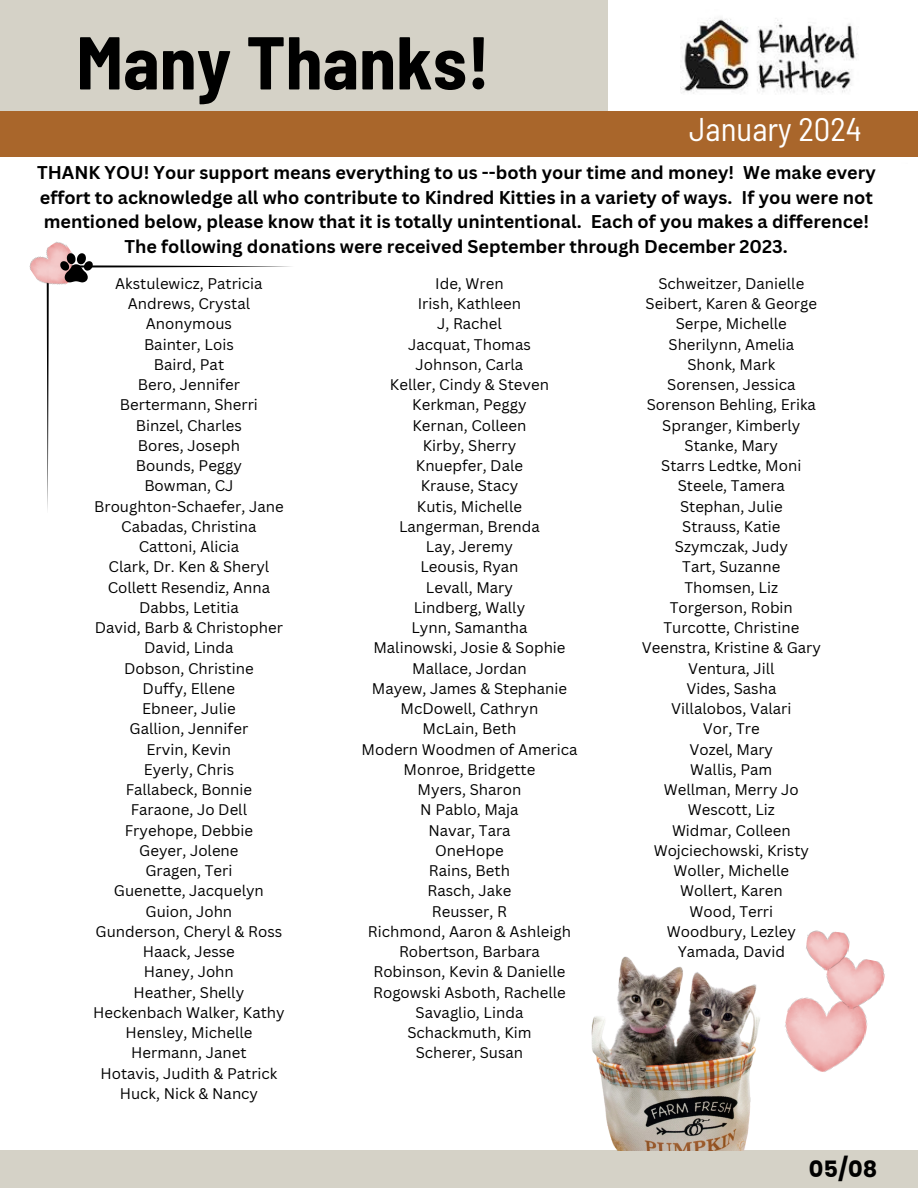
<style>
.page{position:relative;width:918px;height:1188px;background:#fff}
.page>*{position:absolute;margin:0;border:0;box-sizing:border-box;transform-origin:0 0}
.t1{font:700 semi-condensed 74.7px "Barlow";color:#000}
.t2{font:semi-condensed 32.85px "Barlow";color:#fff}
.t3{font:700 22.5px "Poppins";color:#000}
.t4{font:700 18px/24.8px "Canva Sans";color:#000;text-align:center}
.t5{font:15px "Canva Sans";color:#000}
</style>
<div class="page">
<div style="left:0;top:1151px;width:918px;height:37px;background:#d5d2c7"></div>
<img style="left:630px;top:18px;width:278px;height:94px">
<div style="left:0;top:0;width:608px;height:134px;background:#d5d2c7"></div>
<div style="left:0;top:112px;width:918px;height:45px;background:#a9662b"></div>
<svg style="left:47px;top:265px;width:244px;height:245px"></svg>
<img style="left:29px;top:241px;width:55px;height:55px">
<svg style="left:60px;top:253px;width:33px;height:29px"></svg>
<img style="left:785px;top:997px;width:83px;height:75px">
<img style="left:821px;top:959px;width:64px;height:55px">
<img style="left:806px;top:930px;width:45px;height:43px">
<img style="left:591px;top:956px;width:169px;height:194px">
<h2 class="t1" style="left:76px;top:15px;width:415px">Many Thanks!</h2>
<h1 class="t2" style="left:689px;top:109px;width:174px">January 2024</h1>
<p class="t4" style="left:37px;top:160px;width:840px">THANK YOU! Your support means everything to us --both your time and money! We make every effort to acknowledge all who contribute to Kindred Kitties in a variety of ways. If you were not mentioned below, please know that it is totally unintentional. Each of you makes a difference!<br>The following donations were received September through December 2023.</p>
<p class="t5" style="left:115px;top:273px;width:149px">Akstulewicz, Patricia</p>
<p class="t5" style="left:128px;top:293px;width:124px">Andrews, Crystal</p>
<p class="t5" style="left:146px;top:313px;width:88px">Anonymous</p>
<p class="t5" style="left:144px;top:334px;width:91px">Bainter, Lois</p>
<p class="t5" style="left:154px;top:354px;width:72px">Baird, Pat</p>
<p class="t5" style="left:138px;top:374px;width:104px">Bero, Jennifer</p>
<p class="t5" style="left:120px;top:394px;width:140px">Bertermann, Sherri</p>
<p class="t5" style="left:136px;top:415px;width:108px">Binzel, Charles</p>
<p class="t5" style="left:138px;top:435px;width:104px">Bores, Joseph</p>
<p class="t5" style="left:136px;top:455px;width:108px">Bounds, Peggy</p>
<p class="t5" style="left:144px;top:475px;width:91px">Bowman, CJ</p>
<p class="t5" style="left:94px;top:496px;width:191px">Broughton-Schaefer, Jane</p>
<p class="t5" style="left:121px;top:516px;width:137px">Cabadas, Christina</p>
<p class="t5" style="left:139px;top:536px;width:102px">Cattoni, Alicia</p>
<p class="t5" style="left:109px;top:556px;width:162px">Clark, Dr. Ken &amp; Sheryl</p>
<p class="t5" style="left:108px;top:577px;width:164px">Collett Resendiz, Anna</p>
<p class="t5" style="left:139px;top:597px;width:101px">Dabbs, Letitia</p>
<p class="t5" style="left:95px;top:617px;width:190px">David, Barb &amp; Christopher</p>
<p class="t5" style="left:144px;top:637px;width:91px">David, Linda</p>
<p class="t5" style="left:124px;top:658px;width:131px">Dobson, Christine</p>
<p class="t5" style="left:143px;top:678px;width:94px">Duffy, Ellene</p>
<p class="t5" style="left:142px;top:698px;width:95px">Ebneer, Julie</p>
<p class="t5" style="left:130px;top:718px;width:120px">Gallion, Jennifer</p>
<p class="t5" style="left:147px;top:739px;width:86px">Ervin, Kevin</p>
<p class="t5" style="left:144px;top:759px;width:92px">Eyerly, Chris</p>
<p class="t5" style="left:126px;top:779px;width:128px">Fallabeck, Bonnie</p>
<p class="t5" style="left:131px;top:799px;width:118px">Faraone, Jo Dell</p>
<p class="t5" style="left:125px;top:820px;width:130px">Fryehope, Debbie</p>
<p class="t5" style="left:139px;top:840px;width:101px">Geyer, Jolene</p>
<p class="t5" style="left:145px;top:860px;width:89px">Gragen, Teri</p>
<p class="t5" style="left:114px;top:880px;width:151px">Guenette, Jacquelyn</p>
<p class="t5" style="left:146px;top:901px;width:88px">Guion, John</p>
<p class="t5" style="left:96px;top:921px;width:188px">Gunderson, Cheryl &amp; Ross</p>
<p class="t5" style="left:143px;top:941px;width:93px">Haack, Jesse</p>
<p class="t5" style="left:144px;top:961px;width:91px">Haney, John</p>
<p class="t5" style="left:134px;top:982px;width:112px">Heather, Shelly</p>
<p class="t5" style="left:93px;top:1002px;width:193px">Heckenbach Walker, Kathy</p>
<p class="t5" style="left:125px;top:1022px;width:129px">Hensley, Michelle</p>
<p class="t5" style="left:131px;top:1042px;width:117px">Hermann, Janet</p>
<p class="t5" style="left:100px;top:1063px;width:178px">Hotavis, Judith &amp; Patrick</p>
<p class="t5" style="left:120px;top:1083px;width:140px">Huck, Nick &amp; Nancy</p>
<p class="t5" style="left:435px;top:273px;width:70px">Ide, Wren</p>
<p class="t5" style="left:418px;top:293px;width:105px">Irish, Kathleen</p>
<p class="t5" style="left:437px;top:313px;width:66px">J, Rachel</p>
<p class="t5" style="left:408px;top:334px;width:124px">Jacquat, Thomas</p>
<p class="t5" style="left:416px;top:354px;width:109px">Johnson, Carla</p>
<p class="t5" style="left:390px;top:374px;width:160px">Keller, Cindy &amp; Steven</p>
<p class="t5" style="left:412px;top:394px;width:116px">Kerkman, Peggy</p>
<p class="t5" style="left:413px;top:415px;width:115px">Kernan, Colleen</p>
<p class="t5" style="left:423px;top:435px;width:95px">Kirby, Sherry</p>
<p class="t5" style="left:416px;top:455px;width:109px">Knuepfer, Dale</p>
<p class="t5" style="left:421px;top:475px;width:99px">Krause, Stacy</p>
<p class="t5" style="left:417px;top:496px;width:107px">Kutis, Michelle</p>
<p class="t5" style="left:399px;top:516px;width:142px">Langerman, Brenda</p>
<p class="t5" style="left:426px;top:536px;width:89px">Lay, Jeremy</p>
<p class="t5" style="left:420px;top:556px;width:100px">Leousis, Ryan</p>
<p class="t5" style="left:426px;top:577px;width:89px">Levall, Mary</p>
<p class="t5" style="left:414px;top:597px;width:113px">Lindberg, Wally</p>
<p class="t5" style="left:411px;top:617px;width:117px">Lynn, Samantha</p>
<p class="t5" style="left:373px;top:637px;width:194px">Malinowski, Josie &amp; Sophie</p>
<p class="t5" style="left:412px;top:658px;width:116px">Mallace, Jordan</p>
<p class="t5" style="left:372px;top:678px;width:197px">Mayew, James &amp; Stephanie</p>
<p class="t5" style="left:401px;top:698px;width:139px">McDowell, Cathryn</p>
<p class="t5" style="left:422px;top:718px;width:96px">McLain, Beth</p>
<p class="t5" style="left:362px;top:739px;width:217px">Modern Woodmen of America</p>
<p class="t5" style="left:404px;top:759px;width:133px">Monroe, Bridgette</p>
<p class="t5" style="left:418px;top:779px;width:105px">Myers, Sharon</p>
<p class="t5" style="left:420px;top:799px;width:100px">N Pablo, Maja</p>
<p class="t5" style="left:428px;top:820px;width:84px">Navar, Tara</p>
<p class="t5" style="left:435px;top:840px;width:70px">OneHope</p>
<p class="t5" style="left:429px;top:860px;width:83px">Rains, Beth</p>
<p class="t5" style="left:428px;top:880px;width:85px">Rasch, Jake</p>
<p class="t5" style="left:432px;top:901px;width:77px">Reusser, R</p>
<p class="t5" style="left:368px;top:921px;width:205px">Richmond, Aaron &amp; Ashleigh</p>
<p class="t5" style="left:399px;top:941px;width:142px">Robertson, Barbara</p>
<p class="t5" style="left:373px;top:961px;width:194px">Robinson, Kevin &amp; Danielle</p>
<p class="t5" style="left:373px;top:982px;width:194px">Rogowski Asboth, Rachelle</p>
<p class="t5" style="left:416px;top:1002px;width:109px">Savaglio, Linda</p>
<p class="t5" style="left:407px;top:1022px;width:126px">Schackmuth, Kim</p>
<p class="t5" style="left:416px;top:1042px;width:109px">Scherer, Susan</p>
<p class="t5" style="left:658px;top:273px;width:147px">Schweitzer, Danielle</p>
<p class="t5" style="left:646px;top:293px;width:173px">Seibert, Karen &amp; George</p>
<p class="t5" style="left:676px;top:313px;width:113px">Serpe, Michelle</p>
<p class="t5" style="left:669px;top:334px;width:127px">Sherilynn, Amelia</p>
<p class="t5" style="left:687px;top:354px;width:89px">Shonk, Mark</p>
<p class="t5" style="left:667px;top:374px;width:130px">Sorensen, Jessica</p>
<p class="t5" style="left:647px;top:394px;width:171px">Sorenson Behling, Erika</p>
<p class="t5" style="left:662px;top:415px;width:140px">Spranger, Kimberly</p>
<p class="t5" style="left:685px;top:435px;width:95px">Stanke, Mary</p>
<p class="t5" style="left:661px;top:455px;width:142px">Starrs Ledtke, Moni</p>
<p class="t5" style="left:678px;top:475px;width:109px">Steele, Tamera</p>
<p class="t5" style="left:680px;top:496px;width:104px">Stephan, Julie</p>
<p class="t5" style="left:682px;top:516px;width:100px">Strauss, Katie</p>
<p class="t5" style="left:675px;top:536px;width:114px">Szymczak, Judy</p>
<p class="t5" style="left:682px;top:556px;width:100px">Tart, Suzanne</p>
<p class="t5" style="left:685px;top:577px;width:95px">Thomsen, Liz</p>
<p class="t5" style="left:670px;top:597px;width:125px">Torgerson, Robin</p>
<p class="t5" style="left:663px;top:617px;width:137px">Turcotte, Christine</p>
<p class="t5" style="left:642px;top:637px;width:181px">Veenstra, Kristine &amp; Gary</p>
<p class="t5" style="left:688px;top:658px;width:88px">Ventura, Jill</p>
<p class="t5" style="left:686px;top:678px;width:92px">Vides, Sasha</p>
<p class="t5" style="left:671px;top:698px;width:122px">Villalobos, Valari</p>
<p class="t5" style="left:703px;top:718px;width:58px">Vor, Tre</p>
<p class="t5" style="left:690px;top:739px;width:85px">Vozel, Mary</p>
<p class="t5" style="left:690px;top:759px;width:84px">Wallis, Pam</p>
<p class="t5" style="left:664px;top:779px;width:136px">Wellman, Merry Jo</p>
<p class="t5" style="left:688px;top:799px;width:89px">Wescott, Liz</p>
<p class="t5" style="left:672px;top:820px;width:120px">Widmar, Colleen</p>
<p class="t5" style="left:654px;top:840px;width:157px">Wojciechowski, Kristy</p>
<p class="t5" style="left:673px;top:860px;width:117px">Woller, Michelle</p>
<p class="t5" style="left:680px;top:880px;width:104px">Wollert, Karen</p>
<p class="t5" style="left:690px;top:901px;width:85px">Wood, Terri</p>
<p class="t5" style="left:667px;top:921px;width:131px">Woodbury, Lezley</p>
<p class="t5" style="left:678px;top:941px;width:109px">Yamada, David</p>
<h4 class="t3" style="left:809px;top:1154px;width:70px">05/08</h4>
</div>
